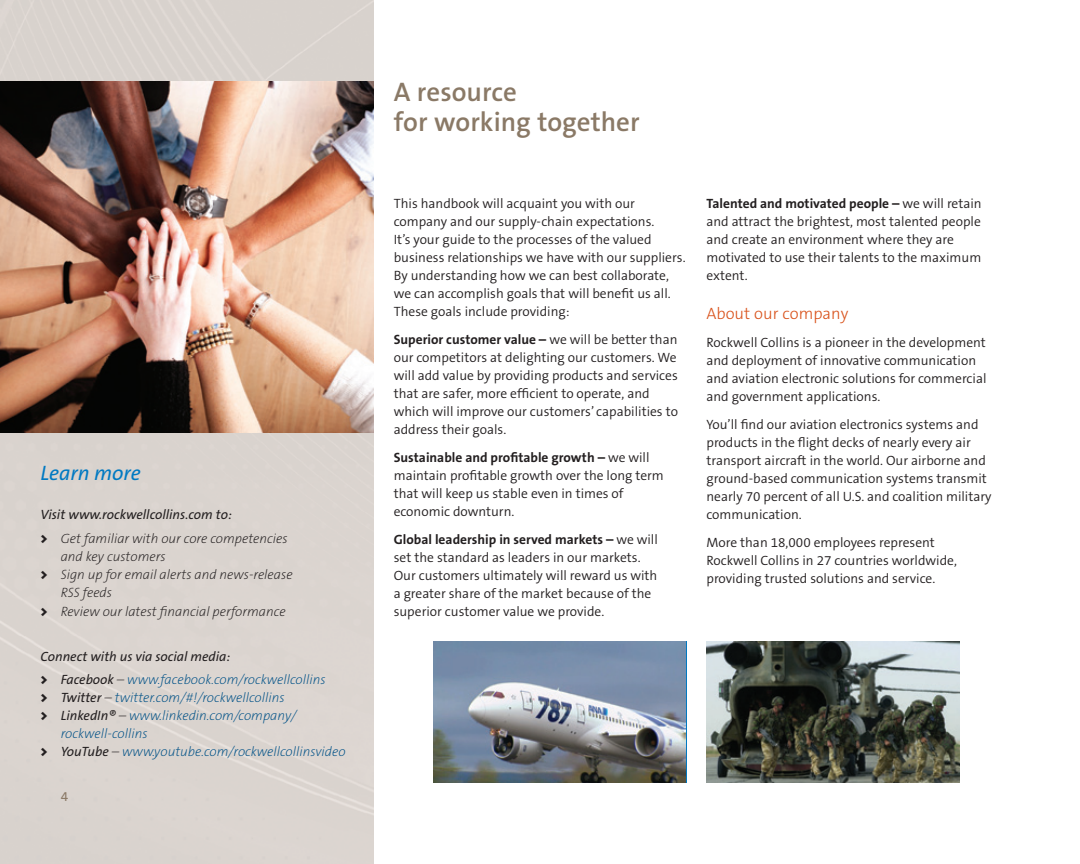
<style>
.page{position:relative;width:1080px;height:864px;background:#fff}
.page>*{position:absolute;margin:0;border:0;box-sizing:border-box;transform-origin:0 0}
.t1{font:600 27px/30px "The Sans B6";color:#8a7966}
.t2{font:italic 21px "The Sans B5 Plain";color:#0079c2}
.t3{font:300 16.5px "The Sans B3";color:#d9531c}
.t4{font:300 13.5px/18px "The Sans B4";color:#231f20}
.t5{font:italic 200 13.5px "The Sans B2";color:#005187}
.t6{font:700 13.5px "The Sans B7";color:#231f20}
.t7{font:italic 200 13.5px "The Sans B2";color:#231f20}
.t8{font:italic 13.5px "The Sans B5 Plain";color:#231f20}
.t9{font:13.5px "The Sans B5 Plain";color:#8a7966}
.s1{font-family:"The Sans B9";font-weight:900;font-style:normal}
.s2{font-family:"The Sans B9";font-weight:900;font-style:normal;color:#231f20}
.s3{font-family:"The Sans B5 Plain";font-weight:400;color:#231f20}
.s4{color:#231f20}
.s5{font-family:"The Sans B4";font-weight:300}
</style>
<div class="page">
<img style="left:0;top:81px;width:374px;height:352px">
<img style="left:434px;top:642px;width:251px;height:141px">
<img style="left:707px;top:642px;width:253px;height:141px">
<h2 class="t2" style="left:40px;top:460px;width:102px">Learn more</h2>
<p class="t8" style="left:40px;top:506px;width:193px">Visit www.rockwellcollins.com to:</p>
<p class="t7" style="left:40px;top:529px;width:249px"><span class="s1">&gt;</span> Get familiar with our core competencies</p>
<p class="t7" style="left:61px;top:547px;width:106px">and key customers</p>
<p class="t7" style="left:40px;top:565px;width:254px"><span class="s1">&gt;</span> Sign up for email alerts and news-release</p>
<p class="t7" style="left:61px;top:583px;width:53px">RSS feeds</p>
<p class="t7" style="left:40px;top:603px;width:247px"><span class="s1">&gt;</span> Review our latest financial performance</p>
<p class="t8" style="left:40px;top:647px;width:191px">Connect with us via social media:</p>
<p class="t5" style="left:40px;top:671px;width:287px"><span class="s2">&gt;</span> <span class="s3">Facebook</span> <span class="s4">–</span> www.facebook.com/rockwellcollins</p>
<p class="t5" style="left:40px;top:689px;width:246px"><span class="s2">&gt;</span> <span class="s3">Twitter</span> <span class="s4">–</span> twitter.com/#!/rockwellcollins</p>
<p class="t5" style="left:40px;top:707px;width:258px"><span class="s2">&gt;</span> <span class="s3">LinkedIn®</span> <span class="s4">–</span> www.linkedin.com/company/</p>
<p class="t5" style="left:61px;top:725px;width:88px">rockwell-collins</p>
<p class="t5" style="left:40px;top:743px;width:307px"><span class="s2">&gt;</span> <span class="s3">YouTube</span> <span class="s4">–</span> www.youtube.com/rockwellcollinsvideo</p>
<p class="t9" style="left:61px;top:787px;width:9px">4</p>
<h1 class="t1" style="left:394px;top:77px;width:247px">A resource<br>for working together</h1>
<p class="t4" style="left:394px;top:194px;width:293px">This handbook will acquaint you with our company and our supply-chain expectations.<br>It’s your guide to the processes of the valued business relationships we have with our suppliers.<br>By understanding how we can best collaborate, we can accomplish goals that will benefit us all.<br>These goals include providing:</p>
<p class="t6" style="left:394px;top:331px;width:285px">Superior customer value – <span class="s5">we will be better than</span></p>
<p class="t4" style="left:394px;top:348px;width:286px">our competitors at delighting our customers. We will add value by providing products and services that are safer, more efficient to operate, and which will improve our customers’ capabilities to address their goals.</p>
<p class="t6" style="left:394px;top:449px;width:257px">Sustainable and profitable growth – <span class="s5">we will</span></p>
<p class="t4" style="left:394px;top:466px;width:272px">maintain profitable growth over the long term that will keep us stable even in times of economic downturn.</p>
<p class="t6" style="left:394px;top:530px;width:266px">Global leadership in served markets – <span class="s5">we will</span></p>
<p class="t4" style="left:394px;top:548px;width:265px">set the standard as leaders in our markets.<br>Our customers ultimately will reward us with a greater share of the market because of the superior customer value we provide.</p>
<p class="t6" style="left:707px;top:194px;width:277px">Talented and motivated people – <span class="s5">we will retain</span></p>
<p class="t4" style="left:707px;top:212px;width:276px">and attract the brightest, most talented people and create an environment where they are motivated to use their talents to the maximum extent.</p>
<p class="t3" style="left:706px;top:303px;width:143px">About our company</p>
<p class="t4" style="left:706px;top:333px;width:282px">Rockwell Collins is a pioneer in the development and deployment of innovative communication and aviation electronic solutions for commercial and government applications.</p>
<p class="t4" style="left:706px;top:415px;width:287px">You’ll find our aviation electronics systems and products in the flight decks of nearly every air transport aircraft in the world. Our airborne and ground-based communication systems transmit nearly 70 percent of all U.S. and coalition military communication.</p>
<p class="t4" style="left:706px;top:533px;width:252px">More than 18,000 employees represent<br>Rockwell Collins in 27 countries worldwide, providing trusted solutions and service.</p>
</div>
